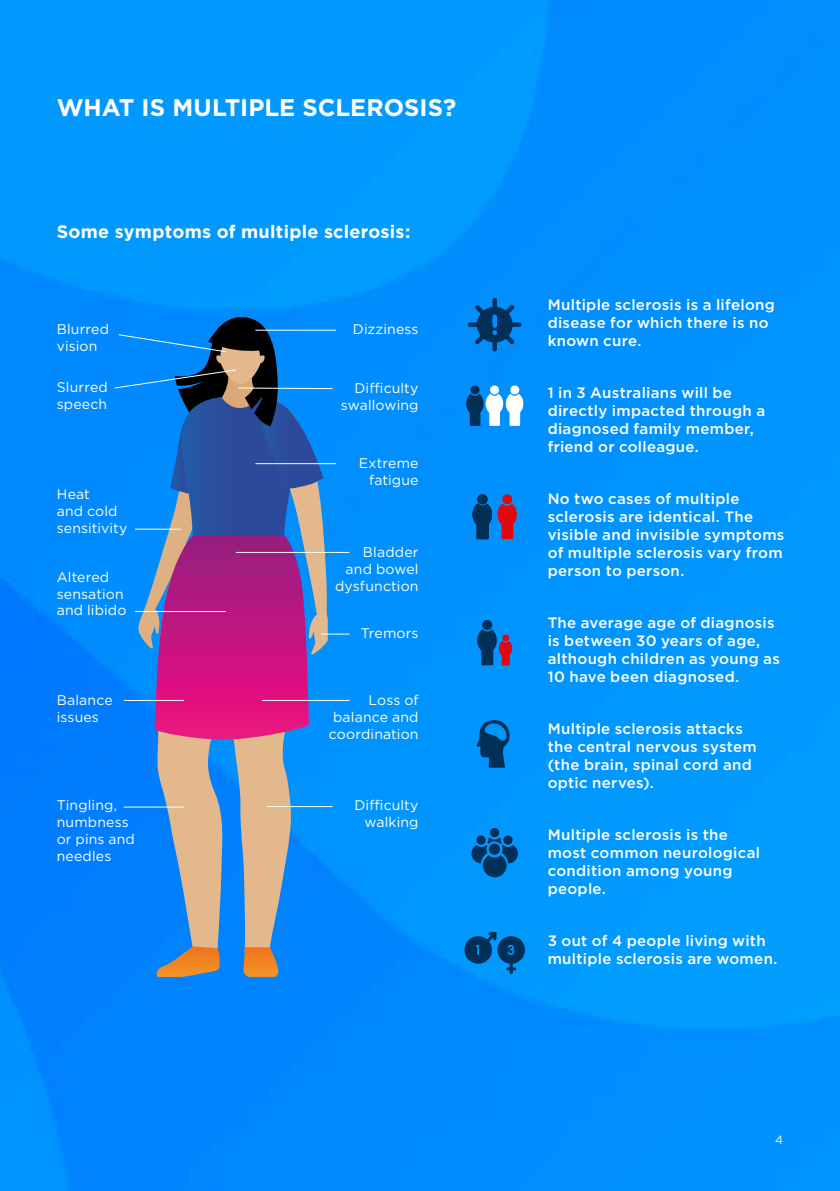
<style>
.page{position:relative;width:840px;height:1191px;background:#fff}
.page>*{position:absolute;margin:0;border:0;box-sizing:border-box;transform-origin:0 0}
.t1{font:700 24px "Gotham";letter-spacing:-.005em;color:#fff}
.t2{font:700 18px "Gotham";letter-spacing:.015em;color:#fff}
.t3{font:500 15px/18px "Gotham";letter-spacing:.02em;color:#fff}
.t4{font:14px/16.8px "Gotham";letter-spacing:.01em;color:#fff}
.t5{font:12px "Gotham";color:#fff}
</style>
<div class="page">
<img style="left:0;top:0;width:839px;height:1191px">
<svg style="left:157px;top:742px;width:145px;height:210px;background:#85a2bb"></svg>
<svg style="left:156px;top:946px;width:63px;height:31px;background:#a3856a"></svg>
<svg style="left:243px;top:947px;width:36px;height:30px"></svg>
<svg style="left:464px;top:929px;width:60px;height:43px;background:#0066ad"></svg>
<div style="left:470px;top:385px;width:9px;height:9px;background:#003057;border-radius:50%"></div>
<div style="left:490px;top:385px;width:8px;height:9px;background:#fff;border-radius:50%"></div>
<div style="left:510px;top:385px;width:9px;height:9px;background:#fff;border-radius:50%"></div>
<svg style="left:466px;top:393px;width:57px;height:33px"></svg>
<div style="left:502px;top:494px;width:10px;height:10px;background:#e30613;border-radius:50%"></div>
<svg style="left:497px;top:503px;width:19px;height:36px"></svg>
<svg style="left:472px;top:494px;width:19px;height:45px"></svg>
<svg style="left:476px;top:719px;width:36px;height:48px;background:#0062ab"></svg>
<svg style="left:467px;top:298px;width:54px;height:53px;background:#0066b6"></svg>
<div style="left:482px;top:620px;width:10px;height:10px;background:#003057;border-radius:50%"></div>
<svg style="left:477px;top:629px;width:35px;height:36px"></svg>
<div style="left:489px;top:828px;width:10px;height:9px;background:#003057;border-radius:50%"></div>
<svg style="left:476px;top:835px;width:9px;height:9px"></svg>
<svg style="left:503px;top:835px;width:9px;height:9px"></svg>
<svg style="left:471px;top:837px;width:46px;height:40px;background:#005b9d"></svg>
<hr style="left:124px;top:806px;width:60px;height:1px;background:#fff">
<hr style="left:266px;top:806px;width:66px;height:1px;background:#fff">
<svg style="left:113px;top:317px;width:236px;height:425px;background:#515fb7"></svg>
<hr style="left:238px;top:387px;width:94px;height:2px;background:#fff">
<h1 class="t1" style="left:57px;top:91px;width:401px">WHAT IS MULTIPLE SCLEROSIS?</h1>
<p class="t2" style="left:57px;top:219px;width:355px">Some symptoms of multiple sclerosis:</p>
<p class="t4" style="left:57px;top:321px;width:54px">Blurred vision</p>
<p class="t4" style="left:57px;top:378px;width:53px">Slurred speech</p>
<p class="t4" style="left:57px;top:485px;width:72px">Heat<br>and cold sensitivity</p>
<p class="t4" style="left:57px;top:568px;width:71px">Altered sensation and libido</p>
<p class="t4" style="left:57px;top:692px;width:57px">Balance issues</p>
<p class="t4" style="left:57px;top:796px;width:80px">Tingling, numbness or pins and needles</p>
<p class="t4" style="left:352px;top:321px;width:67px">Dizziness</p>
<p class="t4" style="left:340px;top:379px;width:79px;text-align:right">Difficulty swallowing</p>
<p class="t4" style="left:358px;top:455px;width:61px;text-align:right">Extreme fatigue</p>
<p class="t4" style="left:335px;top:543px;width:85px;text-align:right">Bladder and bowel dysfunction</p>
<p class="t4" style="left:360px;top:624px;width:59px">Tremors</p>
<p class="t4" style="left:329px;top:692px;width:91px;text-align:justify;text-indent:40px">Loss of balance and coordination</p>
<p class="t4" style="left:354px;top:796px;width:66px;text-align:right">Difficulty walking</p>
<p class="t3" style="left:547px;top:295px;width:228px">Multiple sclerosis is a lifelong disease for which there is no known cure.</p>
<p class="t3" style="left:547px;top:383px;width:219px">1 in 3 Australians will be directly impacted through a diagnosed family member, friend or colleague.</p>
<p class="t3" style="left:547px;top:489px;width:238px">No two cases of multiple sclerosis are identical. The visible and invisible symptoms of multiple sclerosis vary from person to person.</p>
<p class="t3" style="left:547px;top:613px;width:233px">The average age of diagnosis is between 30 years of age, although children as young as<br>10 have been diagnosed.</p>
<p class="t3" style="left:547px;top:719px;width:210px">Multiple sclerosis attacks the central nervous system (the brain, spinal cord and optic nerves).</p>
<p class="t3" style="left:547px;top:825px;width:214px">Multiple sclerosis is the most common neurological condition among young people.</p>
<p class="t3" style="left:547px;top:931px;width:231px">3 out of 4 people living with multiple sclerosis are women.</p>
<p class="t5" style="left:774px;top:1132px;width:10px">4</p>
</div>
